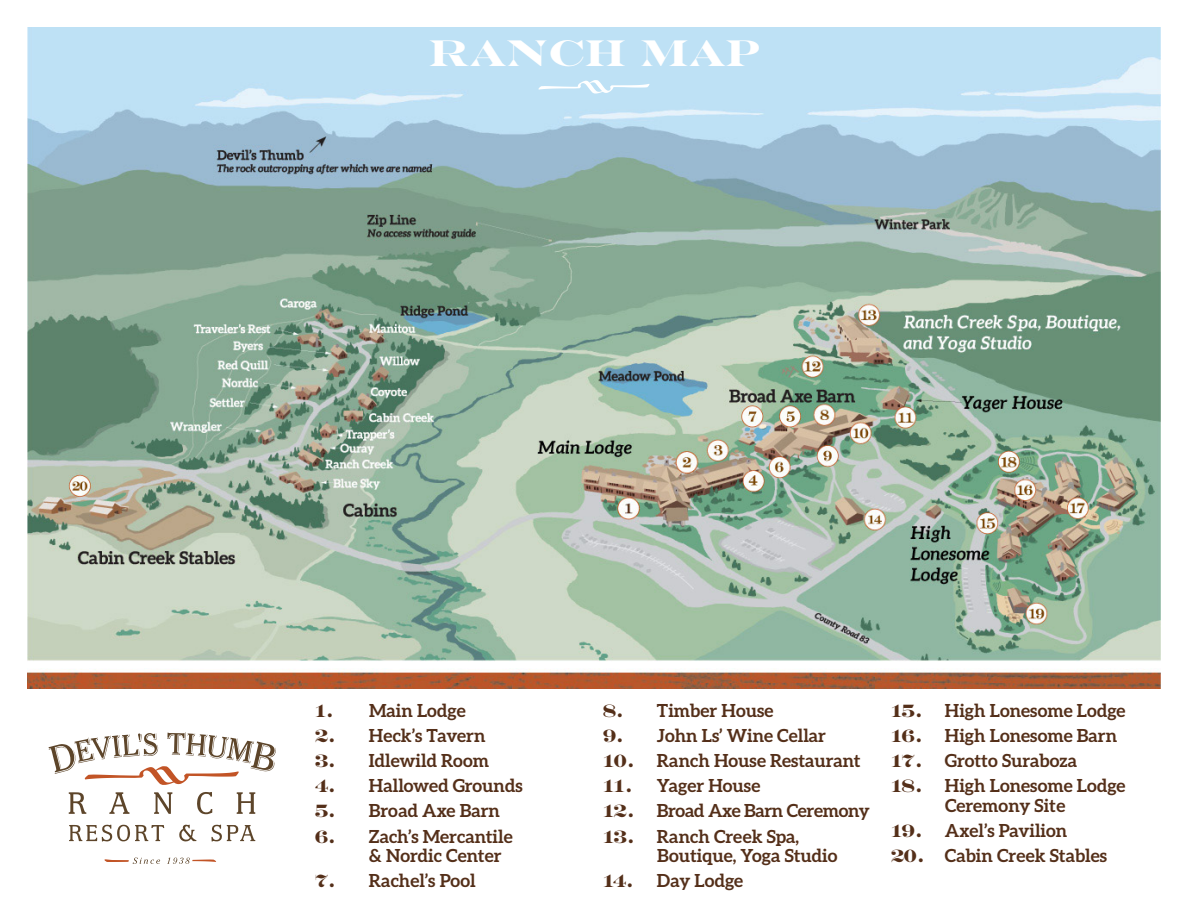
<style>
.page{position:relative;width:1188px;height:918px;background:#fff}
.page>*{position:absolute;margin:0;border:0;box-sizing:border-box;transform-origin:0 0}
.t1{font:700 37.5px "Engravers MT Std";color:#fff}
.t2{font:700 18px/19.5px "Aleo";color:#542f19}
.t3{font:700 18px "Aleo";letter-spacing:-.02em;color:#542f19}
.s1{font-family:"Engravers MT Std"}
</style>
<div class="page">
<img style="left:27px;top:27px;width:1134px;height:662px">
<svg style="left:237px;top:792px;width:18px;height:22px"></svg>
<svg style="left:154px;top:792px;width:18px;height:22px"></svg>
<svg style="left:197px;top:792px;width:15px;height:22px"></svg>
<svg style="left:69px;top:792px;width:17px;height:22px"></svg>
<svg style="left:109px;top:792px;width:20px;height:22px"></svg>
<svg style="left:179px;top:825px;width:17px;height:17px"></svg>
<svg style="left:69px;top:825px;width:95px;height:17px"></svg>
<svg style="left:211px;top:825px;width:45px;height:17px"></svg>
<svg style="left:49px;top:732px;width:227px;height:53px"></svg>
<svg style="left:104px;top:857px;width:112px;height:7px"></svg>
<svg style="left:538px;top:80px;width:112px;height:14px"></svg>
<p class="t1" style="left:428px;top:31px;width:334px">RANCH MAP</p>
<p class="t2" style="left:315px;top:700px;width:152px"><span class="s1">1.</span> Main Lodge</p>
<p class="t2" style="left:315px;top:725px;width:172px"><span class="s1">2.</span> Heck’s Tavern</p>
<p class="t2" style="left:315px;top:751px;width:176px"><span class="s1">3.</span> Idlewild Room</p>
<p class="t2" style="left:315px;top:776px;width:209px"><span class="s1">4.</span> Hallowed Grounds</p>
<p class="t2" style="left:315px;top:801px;width:187px"><span class="s1">5.</span> Broad Axe Barn</p>
<p class="t2" style="left:369px;top:826px;width:145px;text-indent:-54px"><span class="s1">6.</span> Zach’s Mercantile &amp; Nordic Center</p>
<p class="t2" style="left:315px;top:871px;width:162px"><span class="s1">7.</span> Rachel’s Pool</p>
<p class="t2" style="left:603px;top:700px;width:172px"><span class="s1">8.</span> Timber House</p>
<p class="t2" style="left:603px;top:725px;width:225px"><span class="s1">9.</span> John Ls’ Wine Cellar</p>
<p class="t2" style="left:603px;top:751px;width:259px"><span class="s1">10.</span> Ranch House Restaurant</p>
<p class="t2" style="left:603px;top:776px;width:159px"><span class="s1">11.</span> Yager House</p>
<p class="t3" style="left:603px;top:801px;width:268px"><span class="s1">12.</span> Broad Axe Barn Ceremony</p>
<p class="t2" style="left:657px;top:826px;width:182px;text-indent:-54px"><span class="s1">13.</span> Ranch Creek Spa,<br>Boutique, Yoga Studio</p>
<p class="t2" style="left:603px;top:871px;width:142px"><span class="s1">14.</span> Day Lodge</p>
<p class="t2" style="left:891px;top:700px;width:236px"><span class="s1">15.</span> High Lonesome Lodge</p>
<p class="t2" style="left:891px;top:725px;width:228px"><span class="s1">16.</span> High Lonesome Barn</p>
<p class="t2" style="left:891px;top:751px;width:188px"><span class="s1">17.</span> Grotto Suraboza</p>
<p class="t2" style="left:891px;top:776px;width:236px;text-align:center"><span class="s1">18.</span> High Lonesome Lodge<br>Ceremony Site</p>
<p class="t2" style="left:891px;top:820px;width:178px"><span class="s1">19.</span> Axel’s Pavilion</p>
<p class="t2" style="left:891px;top:846px;width:218px"><span class="s1">20.</span> Cabin Creek Stables</p>
</div>
